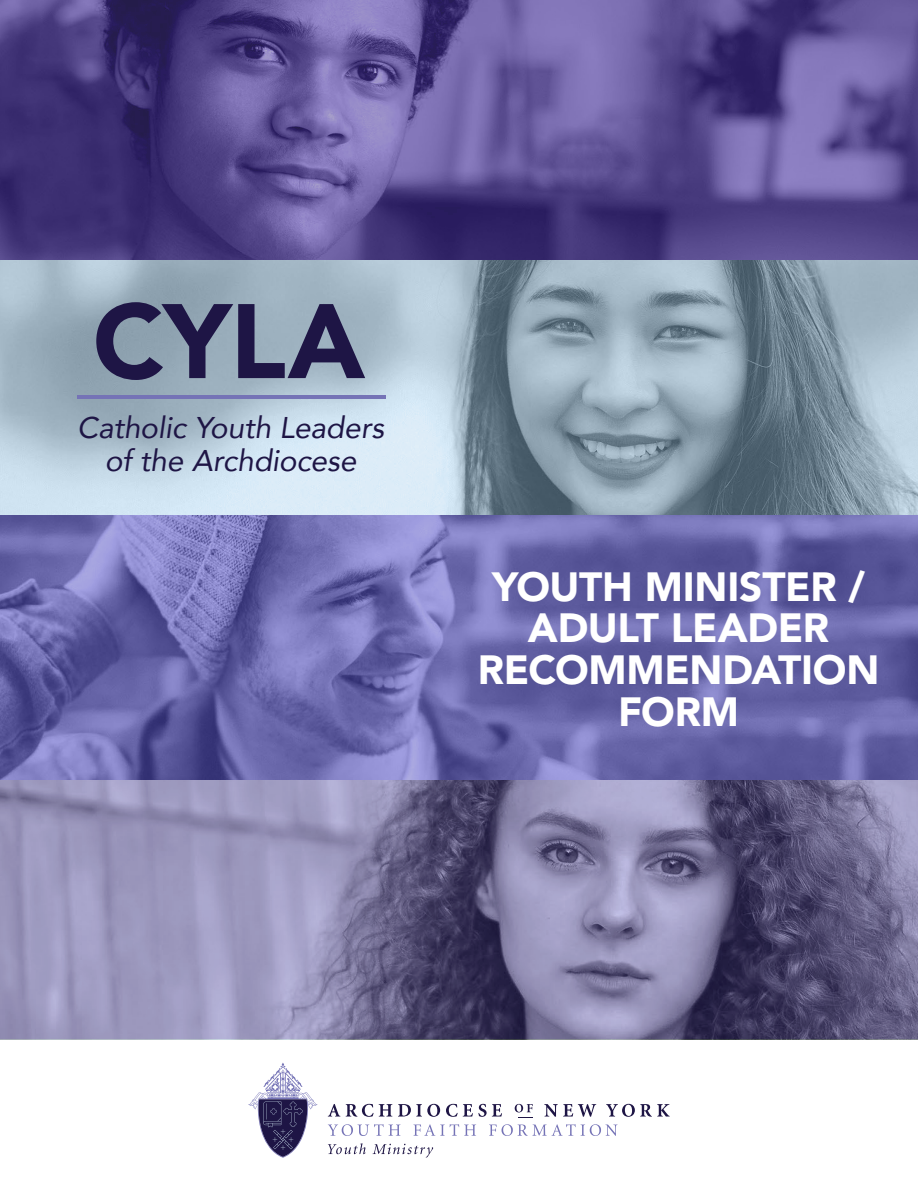
<style>
.page{position:relative;width:918px;height:1188px;background:#fff}
.page>*{position:absolute;margin:0;border:0;box-sizing:border-box;transform-origin:0 0}
.t1{font:900 104.55px "Avenir LT Std";color:#1e1545}
.t2{font:900 40.5px/41.7px "Avenir LT Std";letter-spacing:-.01em;color:#fff;text-align:center}
.t3{font:italic 29.85px/32.7px "Avenir";letter-spacing:-.005em;color:#1e1545;text-align:center}
</style>
<div class="page">
<img style="left:0;top:780px;width:918px;height:259px">
<img style="left:0;top:515px;width:918px;height:265px">
<img style="left:0;top:259px;width:918px;height:256px">
<img style="left:0;top:0;width:918px;height:259px">
<hr style="left:77px;top:396px;width:308px;height:3px;background:#7573b6">
<svg style="left:248px;top:1062px;width:69px;height:96px"></svg>
<svg style="left:328px;top:1124px;width:73px;height:12px"></svg>
<svg style="left:413px;top:1124px;width:63px;height:12px"></svg>
<svg style="left:489px;top:1124px;width:129px;height:12px"></svg>
<svg style="left:328px;top:1104px;width:12px;height:13px"></svg>
<svg style="left:346px;top:1104px;width:46px;height:13px"></svg>
<svg style="left:398px;top:1104px;width:42px;height:13px"></svg>
<svg style="left:446px;top:1104px;width:56px;height:13px"></svg>
<svg style="left:544px;top:1104px;width:52px;height:13px"></svg>
<svg style="left:606px;top:1104px;width:64px;height:13px"></svg>
<svg style="left:515px;top:1104px;width:18px;height:14px"></svg>
<svg style="left:328px;top:1143px;width:38px;height:11px"></svg>
<svg style="left:373px;top:1144px;width:60px;height:14px"></svg>
<h1 class="t1" style="left:93px;top:278px;width:274px">CYLA</h1>
<p class="t3" style="left:77px;top:411px;width:308px">Catholic Youth Leaders of the Archdiocese</p>
<p class="t2" style="left:478px;top:566px;width:403px">YOUTH MINISTER /<br>ADULT LEADER<br>RECOMMENDATION<br>FORM</p>
</div>
